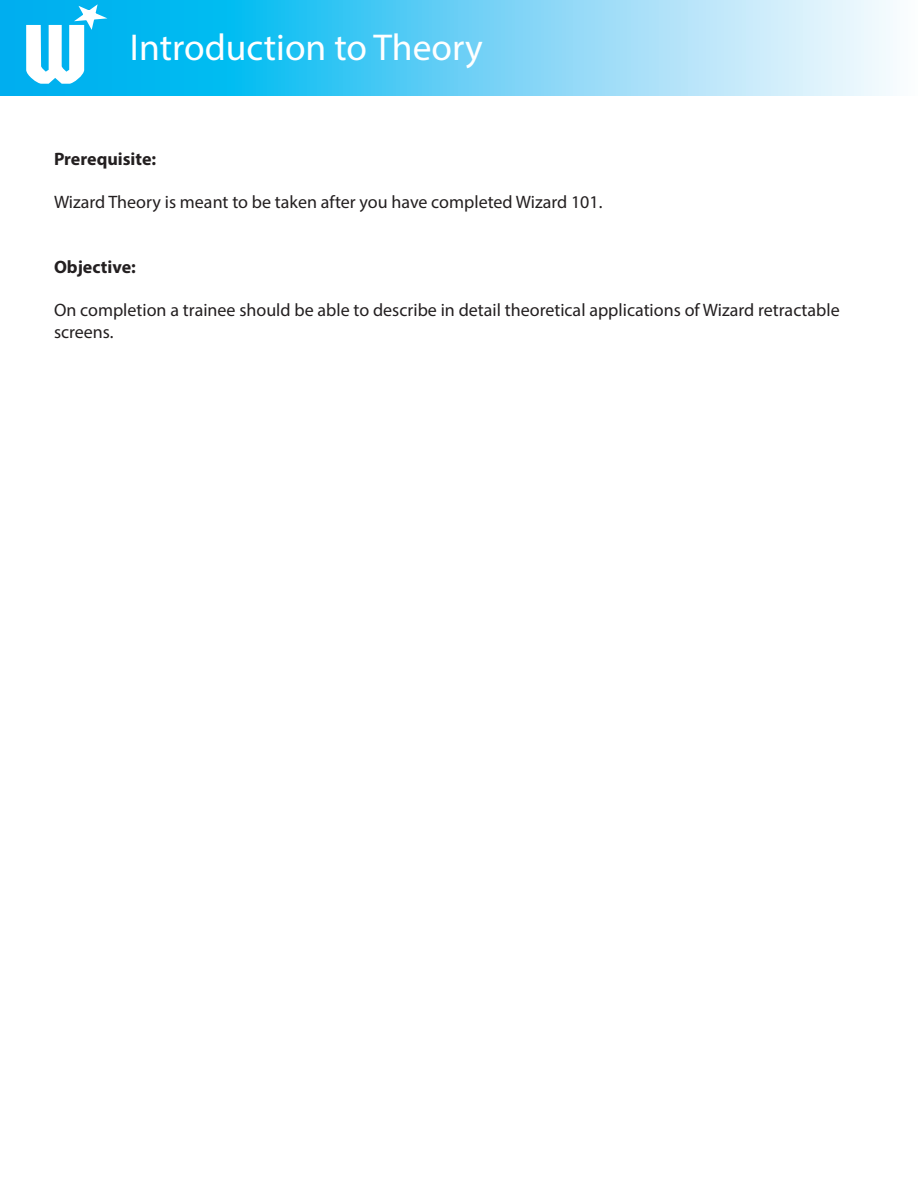
<style>
.page{position:relative;width:918px;height:1188px;background:#fff}
.page>*{position:absolute;margin:0;border:0;box-sizing:border-box;transform-origin:0 0}
.t1{font:37.5px "Myriad Pro";color:#fff}
.Content1{font:18px/21.6px "Myriad Pro";color:#231f20}
.Header1{font:700 18px "Myriad Pro";color:#231f20}
</style>
<div class="page">
<svg style="left:1px;top:0;width:892px;height:96px;background:#6cd2f5"></svg>
<svg style="left:26px;top:4px;width:81px;height:80px"></svg>
<p class="t1" style="left:130px;top:24px;width:355px">Introduction to Theory</p>
<p class="Header1" style="left:54px;top:147px;width:104px">Prerequisite:</p>
<p class="Content1" style="left:54px;top:191px;width:550px">Wizard Theory is meant to be taken after you have completed Wizard 101.</p>
<p class="Header1" style="left:54px;top:255px;width:83px">Objective:</p>
<p class="Content1" style="left:54px;top:299px;width:787px">On completion a trainee should be able to describe in detail theoretical applications of Wizard retractable screens.</p>
</div>
